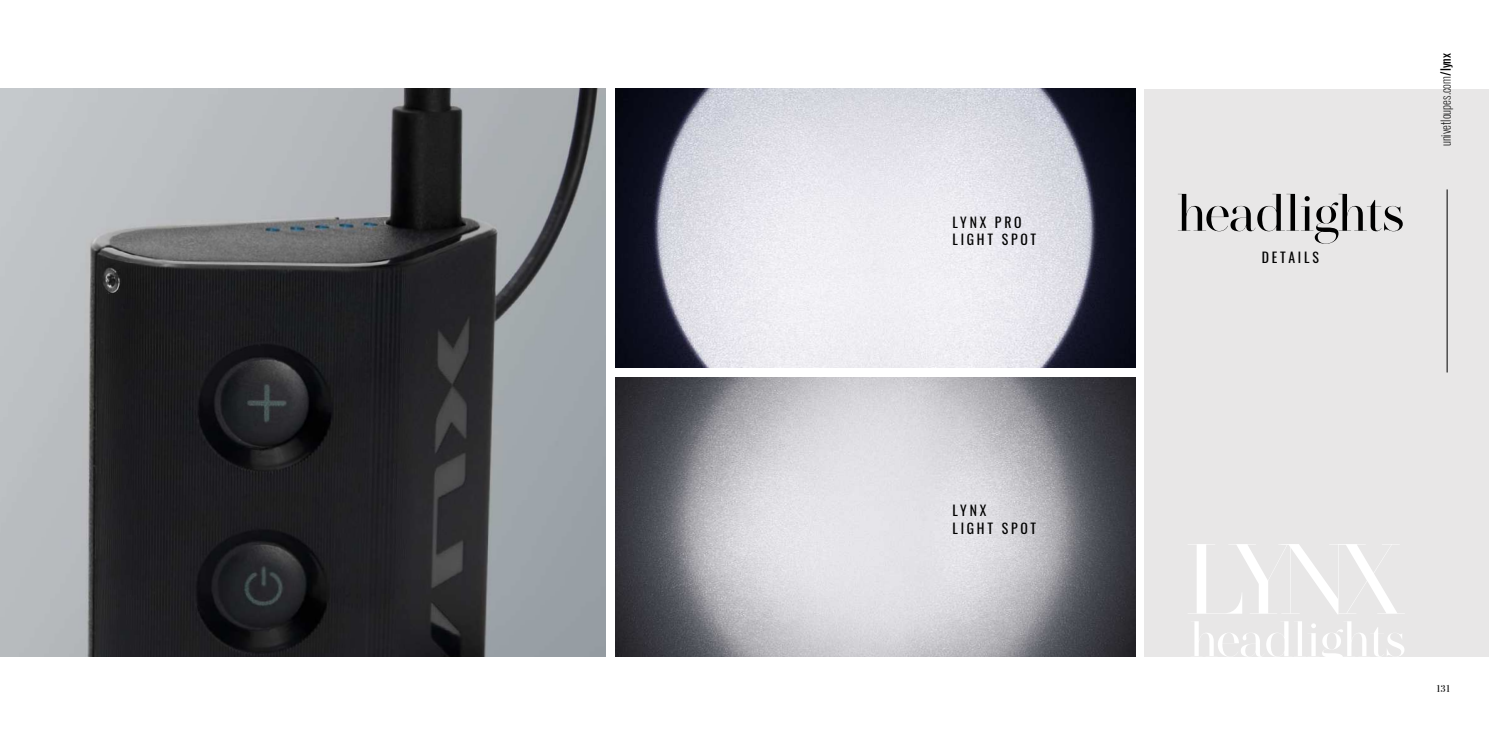
<style>
.page{position:relative;width:1489px;height:745px;background:#fff}
.page>*{position:absolute;margin:0;border:0;box-sizing:border-box;transform-origin:0 0}
.t1{font:99.38px "MADESAONARA2";color:#fff}
.t2{font:52.62px "MADESAONARA2";letter-spacing:.09em;color:#000}
.t3{font:50px "MADESAONARA2";letter-spacing:.09em;color:#fff}
.t4{font:13.75px/17.5px "Oswald";letter-spacing:.2em;color:#000}
.t5{font:200 12.5px "Oswald";color:#000}
.t6{font:10px "Bodoni Svty Two ITCTT";color:#000}
.s1{font-weight:400}
</style>
<div class="page">
<img style="left:0;top:89px;width:606px;height:567px">
<div style="left:1144px;top:89px;width:344px;height:567px;background:#e8e7e7"></div>
<img style="left:615px;top:89px;width:520px;height:278px">
<hr style="left:1446px;top:189px;width:1px;height:183px;background:#000">
<img style="left:615px;top:377px;width:520px;height:279px">
<p class="t4" style="left:952px;top:214px;width:85px">LYNX PRO<br>LIGHT SPOT</p>
<p class="t4" style="left:952px;top:503px;width:85px">LYNX<br>LIGHT SPOT</p>
<h2 class="t2" style="left:1179px;top:193px;width:223px">headlights</h2>
<p class="t4" style="left:1261px;top:250px;width:59px">DETAILS</p>
<p class="t5" style="left:1434px;top:146px;width:95px;rotate:-90deg">univetloupes.com<span class="s1">/lynx</span></p>
<h1 class="t1" style="left:1191px;top:542px;width:199px">LYNX</h1>
<h3 class="t3" style="left:1192px;top:620px;width:212px">headlights</h3>
<p class="t6" style="left:1435px;top:682px;width:16px">131</p>
</div>
